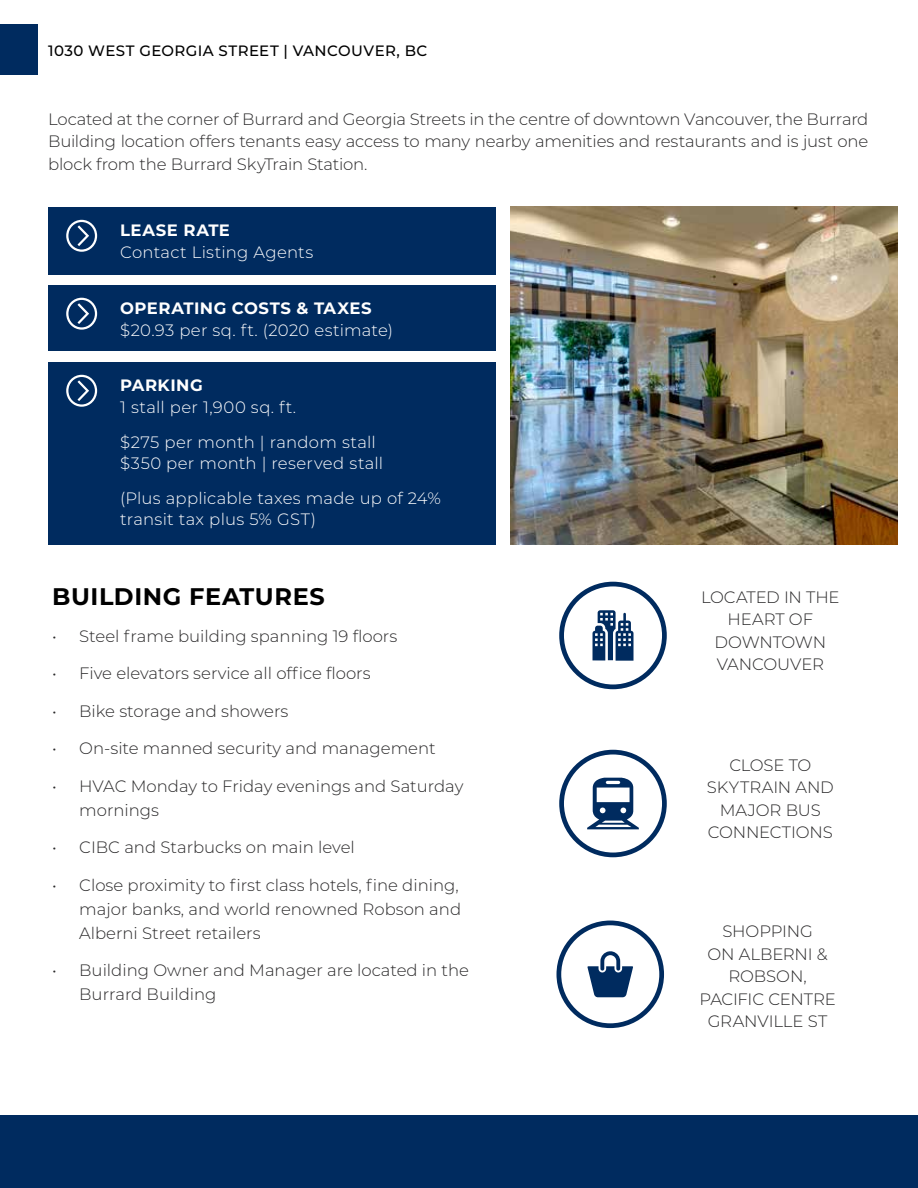
<style>
.page{position:relative;width:918px;height:1188px;background:#fff}
.page>*{position:absolute;margin:0;border:0;box-sizing:border-box;transform-origin:0 0}
.t1{font:700 24px "Montserrat";letter-spacing:.025em;color:#000}
.t2{font:300 16.5px/22.5px "Montserrat";color:#292829}
.t3{font:300 16.5px/35px "Montserrat";letter-spacing:.015em;color:#fff}
.t4{font:700 16.5px "Montserrat";letter-spacing:.03em;color:#fff}
.t5{font:500 15px "Montserrat";letter-spacing:.03em;color:#000}
</style>
<div class="page">
<div style="left:0;top:24px;width:38px;height:50px;background:#002b5f"></div>
<div style="left:48px;top:207px;width:447px;height:68px;background:#002b5f"></div>
<svg style="left:75px;top:223px;width:16px;height:26px"></svg>
<div style="left:66px;top:220px;width:31px;height:32px;border:2px solid #fff;border-radius:50%"></div>
<div style="left:48px;top:285px;width:447px;height:66px;background:#002b5f"></div>
<svg style="left:75px;top:301px;width:16px;height:25px"></svg>
<div style="left:66px;top:298px;width:31px;height:32px;border:2px solid #fff;border-radius:50%"></div>
<div style="left:48px;top:362px;width:447px;height:182px;background:#002b5f"></div>
<svg style="left:75px;top:378px;width:16px;height:26px"></svg>
<div style="left:66px;top:375px;width:31px;height:32px;border:2px solid #fff;border-radius:50%"></div>
<svg style="left:593px;top:610px;width:41px;height:51px"></svg>
<div style="left:559px;top:582px;width:108px;height:107px;border:5px solid #002b5f;border-radius:50%"></div>
<div style="left:559px;top:750px;width:108px;height:107px;border:5px solid #002b5f;border-radius:50%"></div>
<svg style="left:587px;top:778px;width:52px;height:51px"></svg>
<div style="left:556px;top:921px;width:108px;height:107px;border:5px solid #002b5f;border-radius:50%"></div>
<svg style="left:587px;top:951px;width:46px;height:46px"></svg>
<img style="left:510px;top:207px;width:388px;height:337px">
<div style="left:0;top:1116px;width:918px;height:72px;background:#002b5f"></div>
<p class="t5" style="left:48px;top:41px;width:381px">1030 WEST GEORGIA STREET | VANCOUVER, BC</p>
<p class="t2" style="left:48px;top:107px;width:822px;text-align:justify">Located at the corner of Burrard and Georgia Streets in the centre of downtown Vancouver, the Burrard Building location offers tenants easy access to many nearby amenities and restaurants and is just one block from the Burrard SkyTrain Station.</p>
<p class="t4" style="left:120px;top:219px;width:111px">LEASE RATE</p>
<p class="t3" style="left:120px;top:234px;width:195px">Contact Listing Agents</p>
<p class="t4" style="left:120px;top:296px;width:253px">OPERATING COSTS &amp; TAXES</p>
<p class="t3" style="left:120px;top:312px;width:274px">$20.93 per sq. ft. (2020 estimate)</p>
<p class="t4" style="left:120px;top:374px;width:84px">PARKING</p>
<p class="t3" style="left:120px;top:389px;width:257px">1 stall per 1,900 sq. ft.<br>$275 per month | random stall</p>
<p class="t3" style="left:120px;top:445px;width:322px">$350 per month | reserved stall<br>(Plus applicable taxes made up of 24%</p>
<p class="t3" style="left:120px;top:502px;width:198px">transit tax plus 5% GST)</p>
<h1 class="t1" style="left:52px;top:579px;width:274px">BUILDING FEATURES</h1>
<p class="t2" style="left:52px;top:624px;width:346px">• Steel frame building spanning 19 floors</p>
<p class="t2" style="left:52px;top:662px;width:320px">• Five elevators service all office floors</p>
<p class="t2" style="left:52px;top:699px;width:238px">• Bike storage and showers</p>
<p class="t2" style="left:52px;top:737px;width:385px">• On-site manned security and management</p>
<p class="t2" style="left:79px;top:773px;width:386px;line-height:24px;text-indent:-27px">• HVAC Monday to Friday evenings and Saturday mornings</p>
<p class="t2" style="left:52px;top:836px;width:304px">• CIBC and Starbucks on main level</p>
<p class="t2" style="left:79px;top:872px;width:383px;line-height:24px;text-indent:-27px">• Close proximity to first class hotels, fine dining, major banks, and world renowned Robson and<br>Alberni Street retailers</p>
<p class="t2" style="left:79px;top:958px;width:391px;line-height:24px;text-indent:-27px">• Building Owner and Manager are located in the<br>Burrard Building</p>
<p class="t2" style="left:701px;top:585px;width:140px;text-align:center">LOCATED IN THE<br>HEART OF<br>DOWNTOWN<br>VANCOUVER</p>
<p class="t2" style="left:707px;top:753px;width:129px;text-align:center">CLOSE TO<br>SKYTRAIN AND<br>MAJOR BUS<br>CONNECTIONS</p>
<p class="t2" style="left:699px;top:920px;width:138px;text-align:center">SHOPPING<br>ON ALBERNI &amp;<br>ROBSON,<br>PACIFIC CENTRE<br>GRANVILLE ST</p>
</div>
